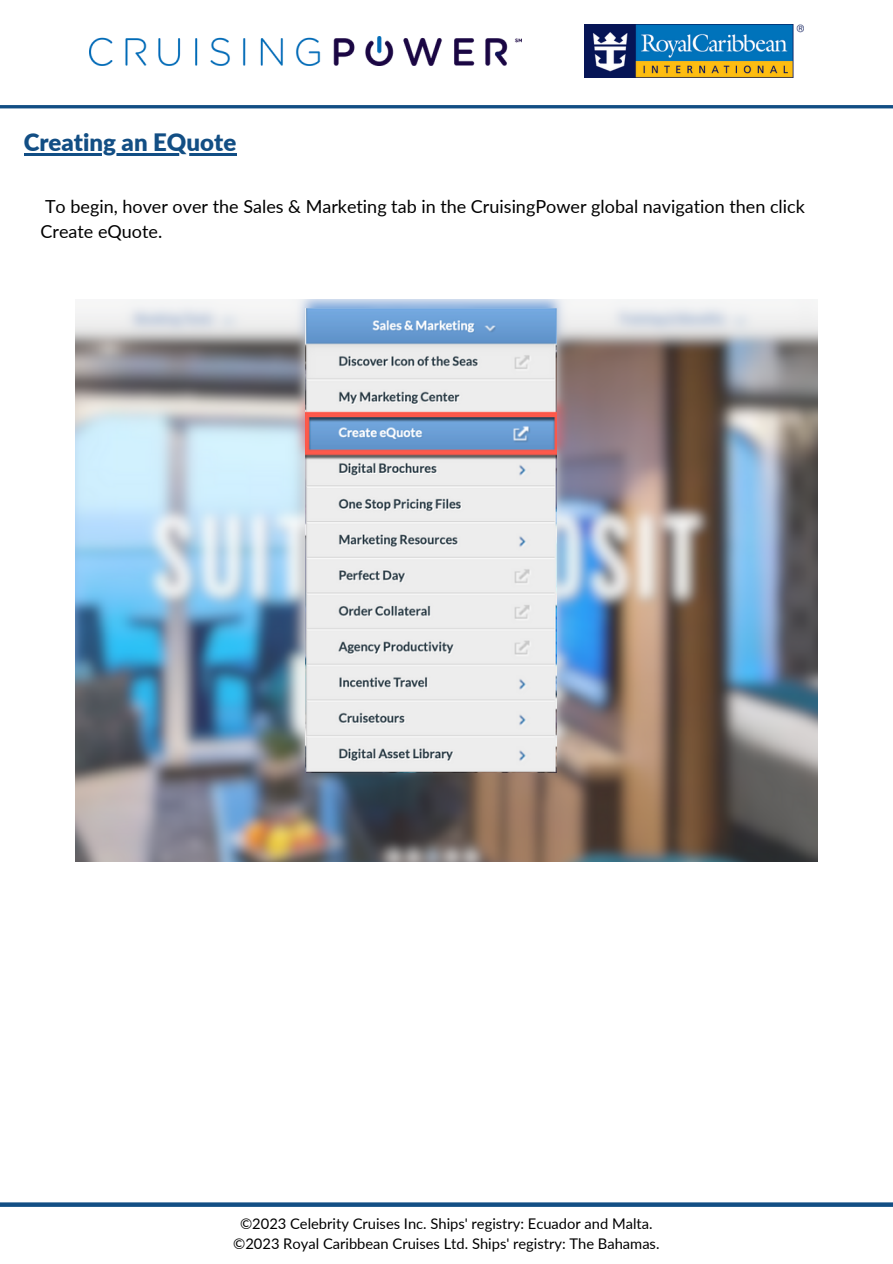
<style>
.page{position:relative;width:893px;height:1264px;background:#fff}
.page>*{position:absolute;margin:0;border:0;box-sizing:border-box;transform-origin:0 0}
.t1{font:900 24px "Lato";color:#124e84}
.t2{font:18px/24.8px "Lato";color:#000}
.t3{font:14.7px "Lato";color:#000}
</style>
<div class="page">
<hr style="left:0;top:105px;width:892px;height:3px;background:#124e84">
<svg style="left:0;top:1202px;width:892px;height:4px;background:#295f90"></svg>
<img style="left:75px;top:299px;width:742px;height:562px">
<img style="left:305px;top:308px;width:251px;height:464px">
<hr style="left:24px;top:153px;width:212px;height:2px;background:#124e84">
<img style="left:89px;top:36px;width:432px;height:29px">
<img style="left:585px;top:25px;width:218px;height:52px">
<p class="t1" style="left:24px;top:127px;width:214px">Creating an EQuote</p>
<p class="t2" style="left:40px;top:194px;width:766px">To begin, hover over the Sales &amp; Marketing tab in the CruisingPower global navigation then click<br>Create eQuote.</p>
<p class="t3" style="left:240px;top:1213px;width:414px">©2023 Celebrity Cruises Inc. Ships' registry: Ecuador and Malta.</p>
<p class="t3" style="left:233px;top:1234px;width:428px">©2023 Royal Caribbean Cruises Ltd. Ships' registry: The Bahamas.</p>
</div>
